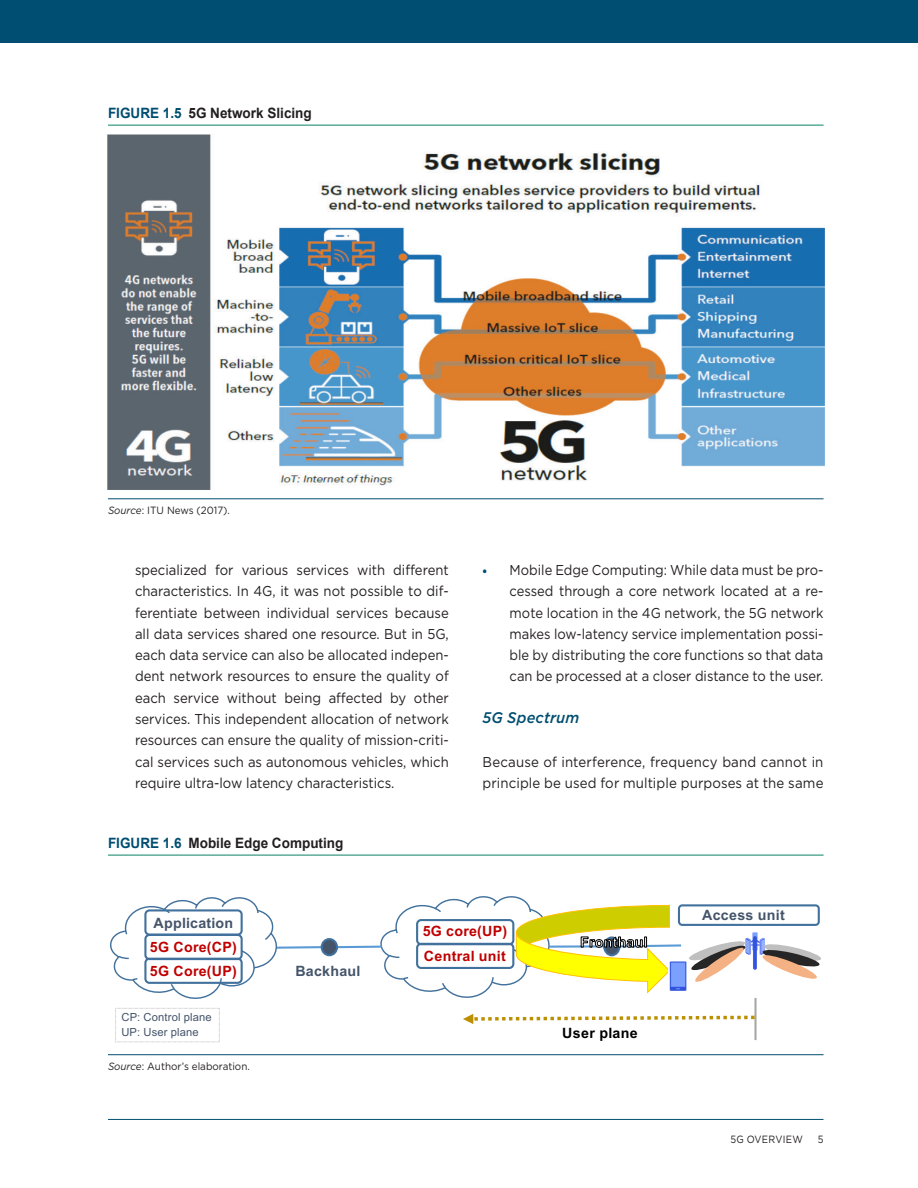
<style>
.page{position:relative;width:918px;height:1188px;background:#fff}
.page>*{position:absolute;margin:0;border:0;box-sizing:border-box;transform-origin:0 0}
.t1{font:italic 500 15.3px "Gotham";letter-spacing:.01em;color:#004e71;scale:.95 1}
.t2{font:14.25px/21.3px "Gotham";color:#231f20;text-align:justify;scale:.92 1}
.t3{font:14.25px/21.3px "Gotham";color:#231f20;text-align:justify;scale:.91 1}
.t4{font:14.25px/21.3px "Gotham";color:#231f20;scale:.93 1}
.t5{font:700 14.25px "Arial";color:#231f20;scale:.95 1}
.t6{font:700 14.25px/23.7px "Arial";letter-spacing:.02em;color:#c00000}
.t7{font:700 14.25px "Arial";letter-spacing:.02em;color:#44546a}
.t8{font:700 14.25px "Arial";letter-spacing:.02em;color:#000}
.t9{font:11.25px/14.4px "Arial";letter-spacing:.015em;color:#44546a}
.t10{font:10.5px "Gotham";color:#231f20;scale:.94 1}
.t11{font:10.5px "Gotham";color:#231f20;scale:.9 1}
.s1{color:#004e71}
.s2{font-style:italic}
.s3{font-family:"Myriad Pro";font-size:18px;color:#004e71}
.s4{font-style:inherit}
</style>
<div class="page">
<hr style="left:0;top:0;width:1px;height:43px;background:#004e71">
<div style="left:1px;top:0;width:917px;height:43px;background:#004e71"></div>
<hr style="left:108px;top:1119px;width:716px;height:1px;background:#004e71">
<hr style="left:108px;top:498px;width:716px;height:1px;background:#004e71">
<hr style="left:108px;top:125px;width:716px;height:1px;background:#0a8164">
<img style="left:107px;top:135px;width:718px;height:354px">
<hr style="left:108px;top:1054px;width:716px;height:1px;background:#004e71">
<hr style="left:108px;top:855px;width:716px;height:1px;background:#0a8164">
<svg style="left:110px;top:897px;width:214px;height:102px"></svg>
<div style="left:144px;top:909px;width:99px;height:27px;border:2px solid #41719c;border-radius:4px"></div>
<div style="left:144px;top:934px;width:99px;height:26px;border:2px solid #41719c;border-radius:4px"></div>
<div style="left:144px;top:958px;width:99px;height:26px;border:2px solid #41719c;border-radius:4px"></div>
<div style="left:678px;top:904px;width:142px;height:22px;border:2px solid #41719c;border-radius:3px"></div>
<img style="left:746px;top:932px;width:19px;height:38px">
<svg style="left:762px;top:943px;width:59px;height:36px"></svg>
<div style="left:322px;top:939px;width:15px;height:16px;background:#44546a;border-radius:50%"></div>
<div style="left:321px;top:938px;width:17px;height:18px;border:2px solid #41719c;border-radius:50%"></div>
<div style="left:115px;top:1008px;width:105px;height:34px;border:1px dashed #bfbfbf"></div>
<svg style="left:335px;top:896px;width:411px;height:102px"></svg>
<hr style="left:754px;top:998px;width:3px;height:42px;background:#a6a6a6">
<svg style="left:463px;top:1014px;width:292px;height:10px"></svg>
<img style="left:668px;top:959px;width:21px;height:34px">
<p class="t5" style="left:108px;top:104px;width:216px"><span class="s1">FIGURE 1.5</span> 5G Network Slicing</p>
<p class="t10" style="left:108px;top:504px;width:131px"><span class="s2">Source</span>: ITU News (2017).</p>
<p class="t2" style="left:135px;top:559px;width:343px">specialized for various services with different characteristics. In 4G, it was not possible to dif&shy;ferentiate between individual services because all data services shared one resource. But in 5G, each data service can also be allocated indepen&shy;dent network resources to ensure the quality of each service without being affected by other services. This independent allocation of network resources can ensure the quality of mission-criti&shy;cal services such as autonomous vehicles, which require ultra-low latency characteristics.</p>
<p class="t3" style="left:510px;top:559px;width:346px;text-indent:-27px"><span class="s3">•</span> Mobile Edge Computing: While data must be pro&shy;cessed through a core network located at a re&shy;mote location in the 4G network, the 5G network makes low-latency service implementation possi&shy;ble by distributing the core functions so that data can be processed at a closer distance to the user.</p>
<p class="t1" style="left:483px;top:708px;width:103px">5G Spectrum</p>
<p class="t4" style="left:483px;top:751px;width:368px">Because of interference, frequency band cannot in principle be used for multiple purposes at the same</p>
<p class="t5" style="left:108px;top:834px;width:249px"><span class="s1">FIGURE 1.6</span> Mobile Edge Computing</p>
<p class="t7" style="left:154px;top:913px;width:81px">Application</p>
<p class="t6" style="left:150px;top:935px;width:88px">5G Core(CP)<br>5G Core(UP)</p>
<p class="t9" style="left:121px;top:1010px;width:92px">CP: Control <span class="s4">p</span>lane<br>UP: User <span class="s4">p</span>lane</p>
<p class="t10" style="left:108px;top:1059px;width:152px"><span class="s2">Source</span>: Author’s elaboration.</p>
<p class="t7" style="left:295px;top:961px;width:67px">Backhaul</p>
<p class="t6" style="left:423px;top:918px;width:86px;line-height:25.3px">5G <span class="s4">c</span>ore(UP)<br>Central <span class="s4">u</span>nit</p>
<p class="t8" style="left:562px;top:1023px;width:77px">User <span class="s4">p</span>lane</p>
<p class="t7" style="left:702px;top:905px;width:84px">Access <span class="s4">u</span>nit</p>
<p class="t11" style="left:730px;top:1133px;width:36px">5G Overview</p>
<p class="t11" style="left:818px;top:1133px;width:8px">5</p>
</div>
